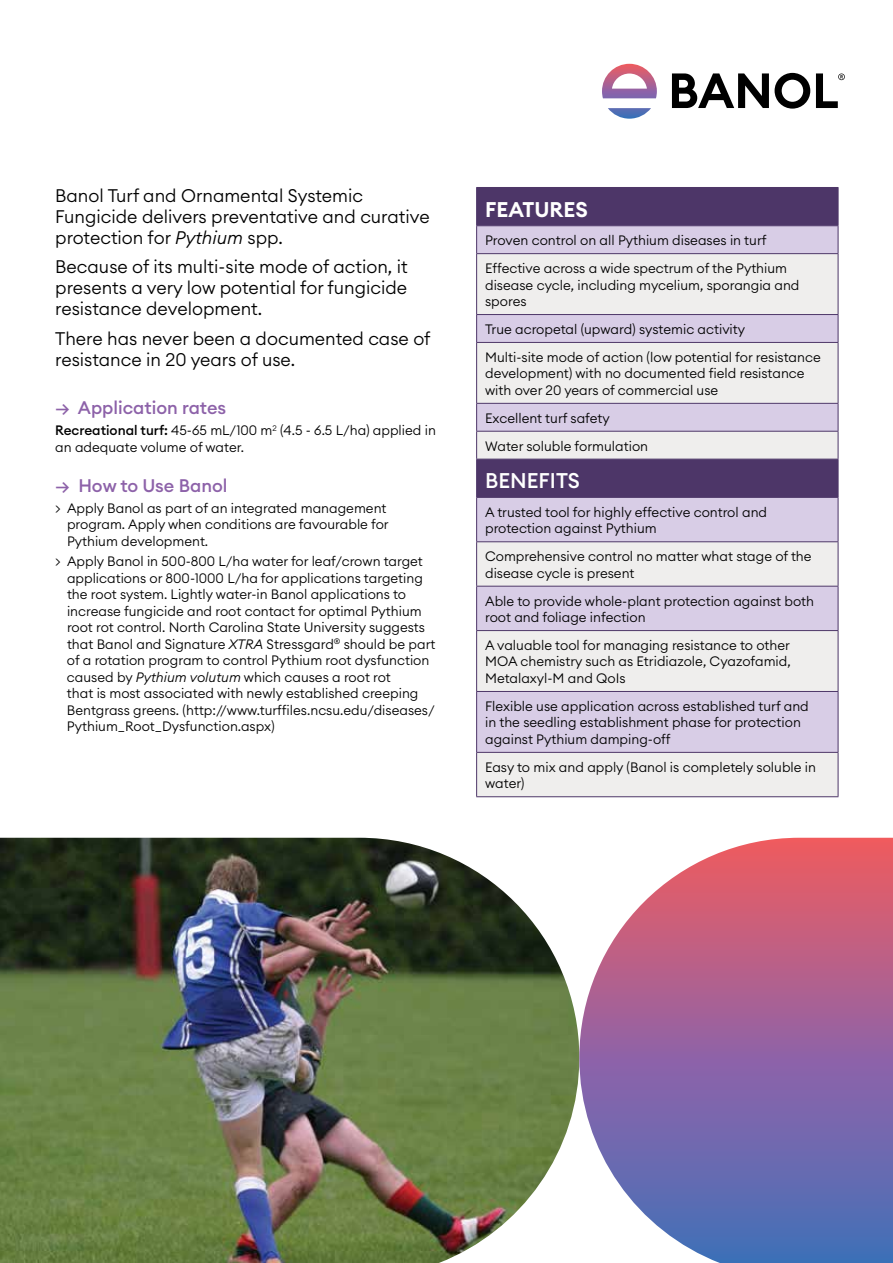
<style>
.page{position:relative;width:893px;height:1263px;background:#fff}
.page>*{position:absolute;margin:0;border:0;box-sizing:border-box;transform-origin:0 0}
.t1{font:600 21px "Euclid Circular A";color:#fff}
.t2{font:500 21px "Euclid Circular A";color:#fff}
.t3{font:300 18px/21px "Euclid Circular A";color:#000}
.t4{font:500 18px "Euclid Circular A";color:#8d62a9}
.t5{font:300 13.5px/16.5px "Euclid Circular A";color:#000}
.s1{font-style:italic}
.s2{font-weight:500}
</style>
<div class="page">
<img style="left:0;top:838px;width:579px;height:425px">
<svg style="left:602px;top:64px;width:55px;height:55px"></svg>
<svg style="left:672px;top:73px;width:97px;height:35px"></svg>
<svg style="left:775px;top:73px;width:35px;height:36px"></svg>
<svg style="left:816px;top:73px;width:29px;height:35px"></svg>
<div style="left:477px;top:188px;width:361px;height:37px;background:#4d3668"></div>
<div style="left:477px;top:226px;width:361px;height:27px;background:#d8cde6"></div>
<svg style="left:477px;top:254px;width:361px;height:542px;background:#dad3e0"></svg>
<hr style="left:476px;top:187px;width:362px;height:1px;background:#4d3668">
<hr style="left:476px;top:188px;width:1px;height:37px;background:#4d3668">
<hr style="left:838px;top:188px;width:1px;height:37px;background:#4d3668">
<hr style="left:476px;top:225px;width:362px;height:1px;background:#4d3668">
<svg style="left:476px;top:226px;width:1px;height:27px"></svg>
<svg style="left:838px;top:226px;width:1px;height:27px"></svg>
<hr style="left:476px;top:253px;width:362px;height:1px;background:#4d3668">
<hr style="left:476px;top:254px;width:1px;height:60px;background:#4d3668">
<hr style="left:838px;top:254px;width:1px;height:60px;background:#4d3668">
<hr style="left:476px;top:314px;width:362px;height:1px;background:#4d3668">
<svg style="left:476px;top:315px;width:1px;height:27px"></svg>
<svg style="left:838px;top:315px;width:1px;height:27px"></svg>
<hr style="left:476px;top:342px;width:362px;height:1px;background:#4d3668">
<hr style="left:476px;top:343px;width:1px;height:60px;background:#4d3668">
<hr style="left:838px;top:343px;width:1px;height:60px;background:#4d3668">
<hr style="left:476px;top:403px;width:362px;height:1px;background:#4d3668">
<hr style="left:476px;top:431px;width:362px;height:1px;background:#4d3668">
<svg style="left:476px;top:404px;width:1px;height:55px"></svg>
<svg style="left:838px;top:404px;width:1px;height:55px"></svg>
<hr style="left:476px;top:459px;width:362px;height:1px;background:#4d3668">
<hr style="left:476px;top:459px;width:1px;height:38px;background:#4d3668">
<hr style="left:838px;top:459px;width:1px;height:38px;background:#4d3668">
<hr style="left:476px;top:497px;width:362px;height:1px;background:#4d3668">
<hr style="left:476px;top:498px;width:1px;height:43px;background:#4d3668">
<hr style="left:838px;top:498px;width:1px;height:43px;background:#4d3668">
<hr style="left:476px;top:541px;width:362px;height:1px;background:#4d3668">
<hr style="left:476px;top:542px;width:1px;height:44px;background:#4d3668">
<hr style="left:838px;top:542px;width:1px;height:44px;background:#4d3668">
<hr style="left:476px;top:586px;width:362px;height:1px;background:#4d3668">
<hr style="left:476px;top:586px;width:1px;height:44px;background:#4d3668">
<hr style="left:838px;top:586px;width:1px;height:44px;background:#4d3668">
<hr style="left:476px;top:630px;width:362px;height:1px;background:#4d3668">
<hr style="left:476px;top:631px;width:1px;height:60px;background:#4d3668">
<hr style="left:838px;top:631px;width:1px;height:60px;background:#4d3668">
<hr style="left:476px;top:691px;width:362px;height:1px;background:#4d3668">
<hr style="left:476px;top:692px;width:1px;height:60px;background:#4d3668">
<hr style="left:838px;top:692px;width:1px;height:60px;background:#4d3668">
<hr style="left:476px;top:752px;width:362px;height:1px;background:#4d3668">
<hr style="left:476px;top:753px;width:1px;height:43px;background:#4d3668">
<hr style="left:838px;top:753px;width:1px;height:43px;background:#4d3668">
<hr style="left:476px;top:796px;width:362px;height:1px;background:#4d3668">
<svg style="left:579px;top:838px;width:314px;height:425px;background:#a379a8"></svg>
<h2 class="t3" style="left:55px;top:184px;width:376px">Banol Turf and Ornamental Systemic<br>Fungicide delivers preventative and curative protection for <span class="s1">Pythium</span> spp.</h2>
<h2 class="t3" style="left:55px;top:256px;width:354px;text-align:justify">Because of its multi-site mode of action, it presents a very low potential for fungicide resistance development.</h2>
<h2 class="t3" style="left:55px;top:327px;width:377px">There has never been a documented case of resistance in 20 years of use.</h2>
<h2 class="t4" style="left:55px;top:396px;width:172px">→ Application rates</h2>
<p class="t5" style="left:55px;top:422px;width:382px"><span class="s2">Recreational turf:</span> 45-65 mL/100 m<sup>2</sup> (4.5 - 6.5 L/ha) applied in an adequate volume of water.</p>
<h2 class="t4" style="left:55px;top:474px;width:174px">→ How to Use Banol</h2>
<p class="t5" style="left:67px;top:499px;width:323px;text-indent:-12px">&gt; Apply Banol as part of an integrated management program. Apply when conditions are favourable for<br>Pythium development.</p>
<p class="t5" style="left:67px;top:553px;width:370px;text-indent:-12px">&gt; Apply Banol in 500-800 L/ha water for leaf/crown target applications or 800-1000 L/ha for applications targeting the root system. Lightly water-in Banol applications to increase fungicide and root contact for optimal Pythium root rot control. North Carolina State University suggests that Banol and Signature <span class="s1">XTRA</span> Stressgard<sup>®</sup> should be part of a rotation program to control Pythium root dysfunction caused by <span class="s1">Pythium volutum</span> which causes a root rot<br>that is most associated with newly established creeping Bentgrass greens. (http://www.turffiles.ncsu.edu/diseases/ Pythium_Root_Dysfunction.aspx)</p>
<h1 class="t1" style="left:485px;top:196px;width:104px">FEATURES</h1>
<p class="t5" style="left:485px;top:226px;width:303px;line-height:27.9px">Proven control on all Pythium diseases in turf<br>Effective across a wide spectrum of the Pythium</p>
<p class="t5" style="left:485px;top:276px;width:316px">disease cycle, including mycelium, sporangia and spores</p>
<p class="t5" style="left:485px;top:315px;width:337px;line-height:27.9px">True acropetal (upward) systemic activity<br>Multi-site mode of action (low potential for resistance</p>
<p class="t5" style="left:485px;top:365px;width:321px">development) with no documented field resistance with over 20 years of commercial use</p>
<p class="t5" style="left:485px;top:404px;width:164px;line-height:27.9px">Excellent turf safety<br>Water soluble formulation</p>
<h1 class="t2" style="left:485px;top:467px;width:96px">BENEFITS</h1>
<p class="t5" style="left:485px;top:503px;width:283px">A trusted tool for highly effective control and protection against Pythium</p>
<p class="t5" style="left:485px;top:548px;width:328px">Comprehensive control no matter what stage of the disease cycle is present</p>
<p class="t5" style="left:485px;top:592px;width:330px">Able to provide whole-plant protection against both root and foliage infection</p>
<p class="t5" style="left:485px;top:637px;width:307px;text-align:justify">A valuable tool for managing resistance to other MOA chemistry such as Etridiazole, Cyazofamid, Metalaxyl-M and QoIs</p>
<p class="t5" style="left:485px;top:698px;width:325px">Flexible use application across established turf and in the seedling establishment phase for protection against Pythium damping-off</p>
<p class="t5" style="left:485px;top:758px;width:332px">Easy to mix and apply (Banol is completely soluble in water)</p>
</div>
